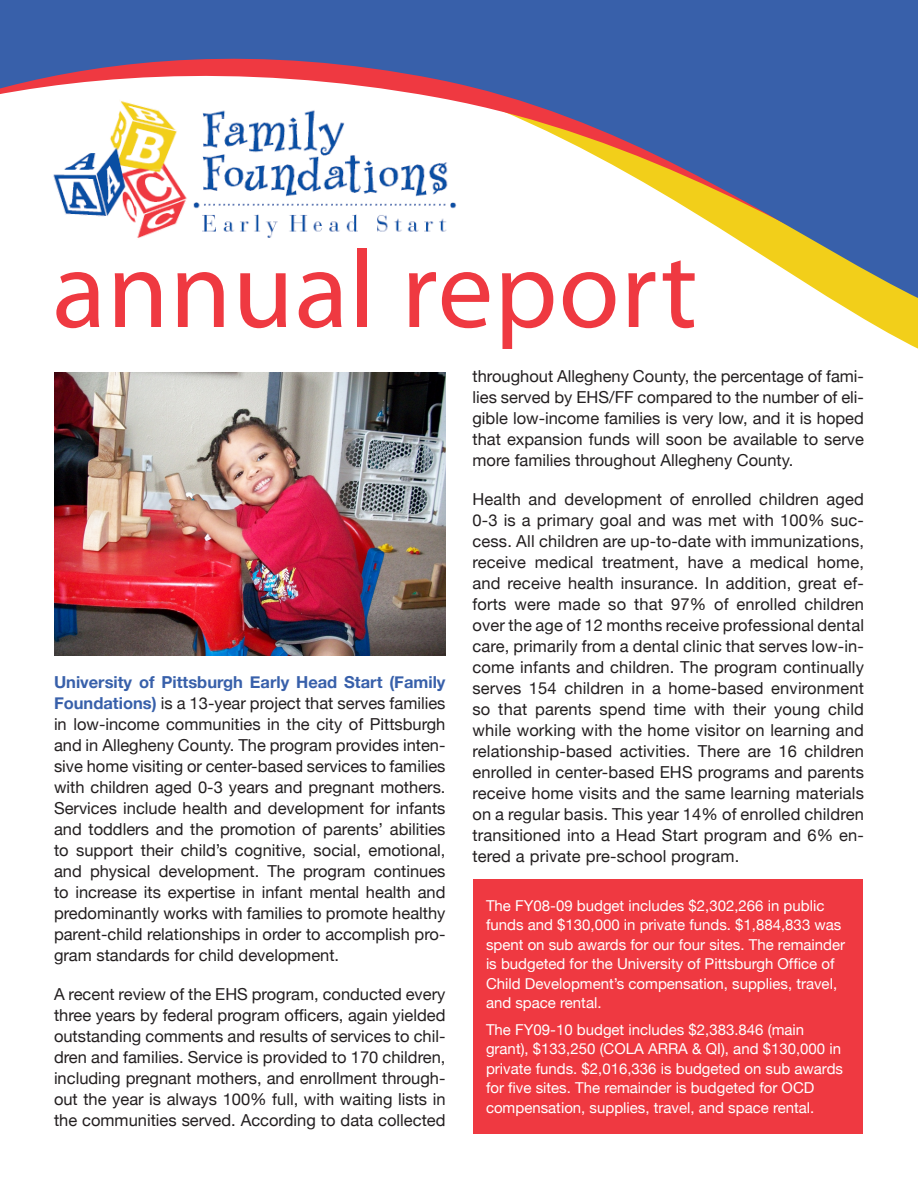
<style>
.page{position:relative;width:918px;height:1188px;background:#fff}
.page>*{position:absolute;margin:0;border:0;box-sizing:border-box;transform-origin:0 0}
.t1{font:111px "Myriad Pro";letter-spacing:.01em;color:#ef3941}
.t2{font:16.5px/21px "Helvetica Neue";color:#231f20;text-align:justify}
.t3{font:15px/19.5px "Helvetica Neue";color:#fff}
.s1{font-weight:700;color:#3860aa}
</style>
<div class="page">
<svg style="left:0;top:0;width:918px;height:349px"></svg>
<img style="left:54px;top:372px;width:392px;height:283px">
<div style="left:473px;top:879px;width:390px;height:254px;background:#ef3941"></div>
<p class="t1" style="left:52px;top:221px;width:647px">annual report</p>
<p class="t2" style="left:54px;top:671px;width:393px"><span class="s1">University of Pittsburgh Early Head Start (Family Foundations)</span> is a 13-year project that serves families in low-income communities in the city of Pittsburgh and in Allegheny County. The program provides inten&shy;sive home visiting or center-based services to families with children aged 0-3 years and pregnant mothers.<br>Services include health and development for infants and toddlers and the promotion of parents’ abilities to support their child’s cognitive, social, emotional, and physical development. The program continues to increase its expertise in infant mental health and predominantly works with families to promote healthy parent-child relationships in order to accomplish pro&shy;gram standards for child development.</p>
<p class="t2" style="left:54px;top:984px;width:393px">A recent review of the EHS program, conducted every three years by federal program officers, again yielded outstanding comments and results of services to chil&shy;dren and families. Service is provided to 170 children, including pregnant mothers, and enrollment through&shy;out the year is always 100% full, with waiting lists in the communities served. According to data collected</p>
<p class="t2" style="left:472px;top:365px;width:393px">throughout Allegheny County, the percentage of fami&shy;lies served by EHS/FF compared to the number of eli&shy;gible low-income families is very low, and it is hoped that expansion funds will soon be available to serve more families throughout Allegheny County.</p>
<p class="t2" style="left:472px;top:488px;width:393px">Health and development of enrolled children aged 0-3 is a primary goal and was met with 100% suc&shy;cess. All children are up-to-date with immunizations, receive medical treatment, have a medical home, and receive health insurance. In addition, great ef&shy;forts were made so that 97% of enrolled children over the age of 12 months receive professional dental care, primarily from a dental clinic that serves low-in&shy;come infants and children. The program continually serves 154 children in a home-based environment so that parents spend time with their young child while working with the home visitor on learning and relationship-based activities. There are 16 children enrolled in center-based EHS programs and parents receive home visits and the same learning materials on a regular basis. This year 14% of enrolled children transitioned into a Head Start program and 6% en&shy;tered a private pre-school program.</p>
<p class="t3" style="left:486px;top:896px;width:361px">The FY08-09 budget includes $2,302,266 in public funds and $130,000 in private funds. $1,884,833 was spent on sub awards for our four sites. The remainder is budgeted for the University of Pittsburgh Office of Child Development’s compensation, supplies, travel, and space rental.</p>
<p class="t3" style="left:486px;top:1019px;width:359px">The FY09-10 budget includes $2,383.846 (main grant), $133,250 (COLA ARRA &amp; QI), and $130,000 in private funds. $2,016,336 is budgeted on sub awards for five sites. The remainder is budgeted for OCD compensation, supplies, travel, and space rental.</p>
</div>
